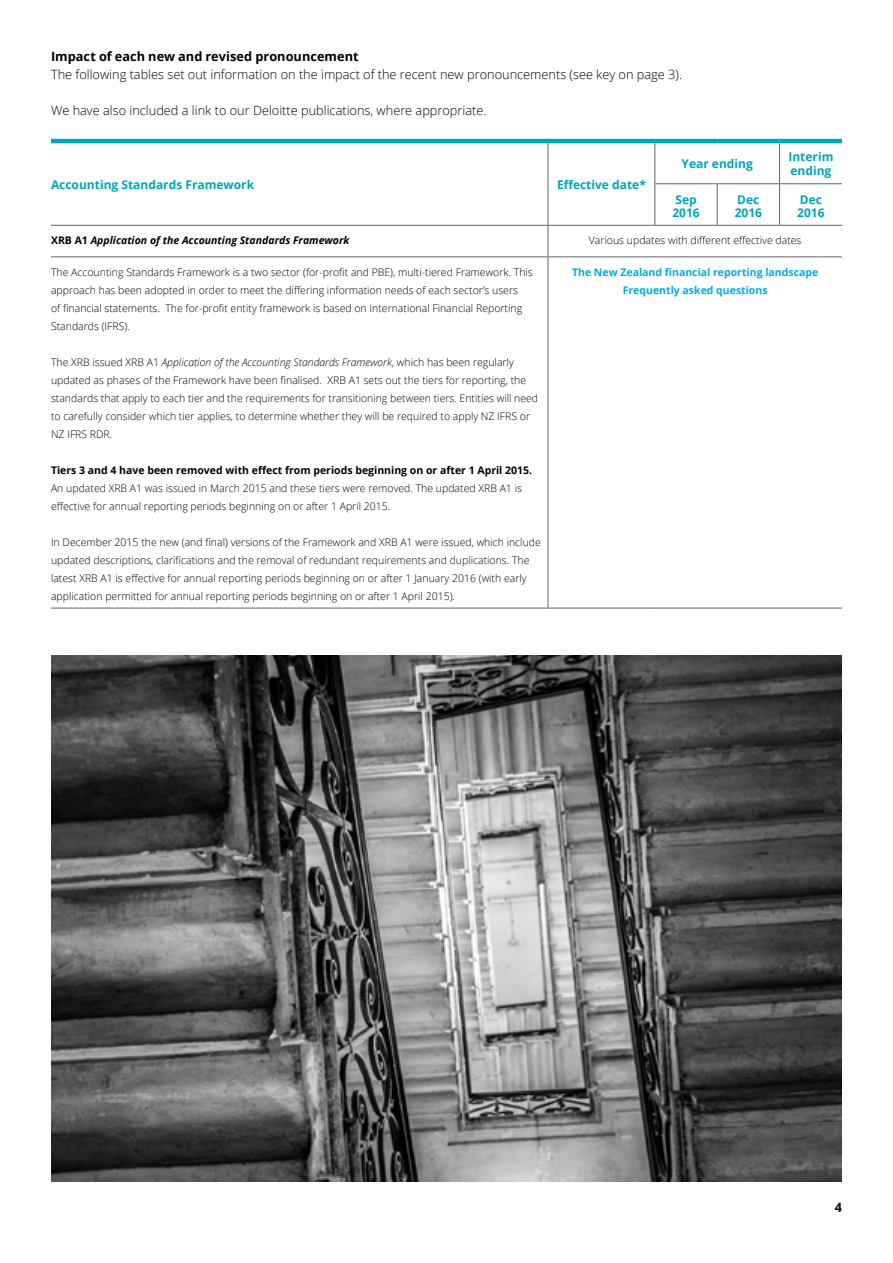
<style>
.page{position:relative;width:893px;height:1263px;background:#fff}
.page>*{position:absolute;margin:0;border:0;box-sizing:border-box;transform-origin:0 0}
.t1{font:300 12.75px "Open Sans";color:#000}
.t2{font:700 12.75px "Open Sans";letter-spacing:.005em;color:#000}
.t3{font:700 12px/13.2px "Open Sans";color:#00a5b8}
.t4{font:300 10.5px/18px "Open Sans";color:#000}
.t5{font:700 10.5px "Open Sans";color:#000}
.t6{font:700 10.5px/18px "Open Sans";color:#00aae7;text-align:center}
.t7{font:italic 700 10.5px "Open Sans";color:#000}
.s1{font-style:normal}
.s2{font-style:italic}
</style>
<div class="page">
<hr style="left:51px;top:139px;width:497px;height:4px;background:#00a5b8">
<hr style="left:548px;top:139px;width:107px;height:4px;background:#00a5b8">
<hr style="left:655px;top:139px;width:62px;height:4px;background:#00a5b8">
<hr style="left:717px;top:139px;width:62px;height:4px;background:#00a5b8">
<hr style="left:779px;top:139px;width:63px;height:4px;background:#00a5b8">
<hr style="left:548px;top:226px;width:1px;height:30px;background:#5f636a">
<hr style="left:51px;top:256px;width:497px;height:1px;background:#5f636a">
<hr style="left:548px;top:256px;width:107px;height:1px;background:#5f636a">
<hr style="left:548px;top:257px;width:1px;height:351px;background:#5f636a">
<hr style="left:655px;top:256px;width:62px;height:1px;background:#5f636a">
<hr style="left:717px;top:256px;width:62px;height:1px;background:#5f636a">
<hr style="left:779px;top:256px;width:63px;height:1px;background:#5f636a">
<hr style="left:51px;top:608px;width:497px;height:1px;background:#5f636a">
<hr style="left:548px;top:608px;width:107px;height:1px;background:#5f636a">
<hr style="left:655px;top:608px;width:62px;height:1px;background:#5f636a">
<hr style="left:717px;top:608px;width:62px;height:1px;background:#5f636a">
<hr style="left:779px;top:608px;width:63px;height:1px;background:#5f636a">
<hr style="left:548px;top:143px;width:1px;height:41px;background:#5f636a">
<hr style="left:548px;top:184px;width:1px;height:41px;background:#5f636a">
<hr style="left:51px;top:225px;width:497px;height:1px;background:#5f636a">
<hr style="left:548px;top:225px;width:107px;height:1px;background:#5f636a">
<hr style="left:654px;top:143px;width:1px;height:40px;background:#5f636a">
<hr style="left:779px;top:143px;width:1px;height:40px;background:#5f636a">
<hr style="left:654px;top:183px;width:63px;height:1px;background:#5f636a">
<hr style="left:654px;top:184px;width:1px;height:41px;background:#5f636a">
<hr style="left:717px;top:183px;width:62px;height:1px;background:#5f636a">
<hr style="left:717px;top:184px;width:1px;height:41px;background:#5f636a">
<hr style="left:779px;top:183px;width:63px;height:1px;background:#5f636a">
<hr style="left:779px;top:184px;width:1px;height:41px;background:#5f636a">
<hr style="left:655px;top:225px;width:62px;height:1px;background:#5f636a">
<hr style="left:717px;top:225px;width:62px;height:1px;background:#5f636a">
<hr style="left:779px;top:225px;width:63px;height:1px;background:#5f636a">
<img style="left:52px;top:656px;width:789px;height:525px">
<p class="t2" style="left:51px;top:47px;width:309px">Impact of each new and revised pronouncement</p>
<p class="t1" style="left:51px;top:65px;width:632px">The following tables set out information on the impact of the recent new pronouncements (see key on page 3).</p>
<p class="t1" style="left:51px;top:101px;width:437px">We have also included a link to our Deloitte publications, where appropriate.</p>
<p class="t3" style="left:51px;top:178px;width:205px">Accounting Standards Framework</p>
<p class="t3" style="left:557px;top:178px;width:90px">Effective date*</p>
<p class="t3" style="left:682px;top:157px;width:73px">Year ending</p>
<p class="t3" style="left:788px;top:149px;width:47px;line-height:14.4px">Interim ending</p>
<p class="t3" style="left:672px;top:192px;width:29px">Sep<br>2016</p>
<p class="t3" style="left:735px;top:192px;width:29px">Dec<br>2016</p>
<p class="t3" style="left:797px;top:192px;width:29px">Dec<br>2016</p>
<p class="t7" style="left:51px;top:233px;width:300px"><span class="s1">XRB A1</span> Application of the Accounting Standards Framework</p>
<p class="t4" style="left:589px;top:231px;width:214px">Various updates with different effective dates</p>
<p class="t4" style="left:51px;top:262px;width:483px">The Accounting Standards Framework is a two sector (for-profit and PBE), multi-tiered Framework. This approach has been adopted in order to meet the differing information needs of each sector’s users<br>of financial statements. The for-profit entity framework is based on International Financial Reporting Standards (IFRS).</p>
<p class="t4" style="left:51px;top:352px;width:489px">The XRB issued XRB A1 <span class="s2">Application of the Accounting Standards Framework</span>, which has been regularly updated as phases of the Framework have been finalised. XRB A1 sets out the tiers for reporting, the standards that apply to each tier and the requirements for transitioning between tiers. Entities will need to carefully consider which tier applies, to determine whether they will be required to apply NZ IFRS or NZ IFRS RDR.</p>
<p class="t5" style="left:51px;top:462px;width:483px">Tiers 3 and 4 have been removed with effect from periods beginning on or after 1 April 2015.</p>
<p class="t4" style="left:51px;top:478px;width:472px">An updated XRB A1 was issued in March 2015 and these tiers were removed. The updated XRB A1 is effective for annual reporting periods beginning on or after 1 April 2015.</p>
<p class="t4" style="left:51px;top:532px;width:491px">In December 2015 the new (and final) versions of the Framework and XRB A1 were issued, which include updated descriptions, clarifications and the removal of redundant requirements and duplications. The latest XRB A1 is effective for annual reporting periods beginning on or after 1 January 2016 (with early application permitted for annual reporting periods beginning on or after 1 April 2015).</p>
<p class="t6" style="left:572px;top:262px;width:248px">The New Zealand financial reporting landscape<br>Frequently asked questions</p>
<p class="t2" style="left:835px;top:1198px;width:9px">4</p>
</div>
